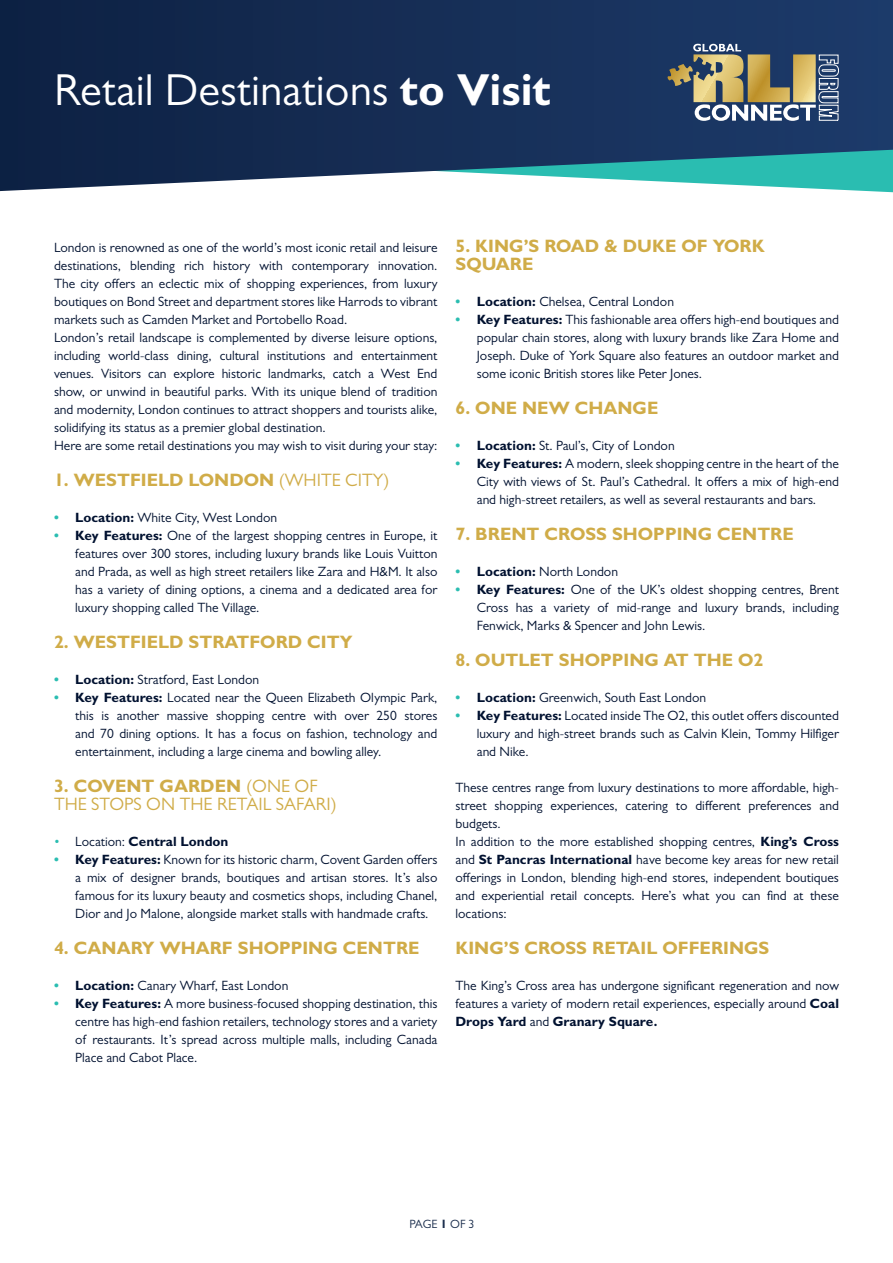
<style>
.page{position:relative;width:893px;height:1263px;background:#fff}
.page>*{position:absolute;margin:0;border:0;box-sizing:border-box;transform-origin:0 0}
.t1{font:45px "Gill Sans";color:#fff}
.t2{font:700 18px/18px "Gill Sans";color:#d0ac48}
.t3{font:18px/18px "Gill Sans";color:#d0ac48}
.t4{font:13.5px/18px "Gill Sans";color:#011130;text-align:justify}
.t5{font:700 13.5px "Gill Sans";color:#011130}
.t6{font:12px "Gill Sans";letter-spacing:-.005em;color:#1b2e4d}
.s1{font-weight:700}
.s2{font-weight:400}
.s3{font-weight:700;color:#2abdb1}
.s4{font-weight:400;color:#2abdb1}
</style>
<div class="page">
<svg style="left:0;top:0;width:893px;height:192px;background:#244264"></svg>
<svg style="left:668px;top:44px;width:171px;height:77px;background:#767b76"></svg>
<h1 class="t1" style="left:54px;top:64px;width:499px">Retail Destinations <span class="s1">to Visit</span></h1>
<p class="t4" style="left:54px;top:238px;width:385px;text-align:left">London is renowned as one of the world’s most iconic retail and leisure destinations, blending rich history with contemporary innovation.<br>The city offers an eclectic mix of shopping experiences, from luxury boutiques on Bond Street and department stores like Harrods to vibrant markets such as Camden Market and Portobello Road.<br>London’s retail landscape is complemented by diverse leisure options, including world-class dining, cultural institutions and entertainment venues. Visitors can explore historic landmarks, catch a West End show, or unwind in beautiful parks. With its unique blend of tradition and modernity, London continues to attract shoppers and tourists alike, solidifying its status as a premier global destination.<br>Here are some retail destinations you may wish to visit during your stay:</p>
<h2 class="t2" style="left:54px;top:471px;width:337px">1. WESTFIELD LONDON <span class="s2">(WHITE CITY)</span></h2>
<p class="t4" style="left:54px;top:508px;width:225px"><span class="s3">•</span> <span class="s1">Location:</span> White City, West London</p>
<p class="t4" style="left:75px;top:526px;width:364px;text-indent:-21px"><span class="s3">•</span> <span class="s1">Key Features:</span> One of the largest shopping centres in Europe, it features over 300 stores, including luxury brands like Louis Vuitton and Prada, as well as high street retailers like Zara and H&amp;M. It also has a variety of dining options, a cinema and a dedicated area for luxury shopping called The Village.</p>
<h2 class="t2" style="left:54px;top:633px;width:300px">2. WESTFIELD STRATFORD CITY</h2>
<p class="t4" style="left:54px;top:670px;width:207px"><span class="s3">•</span> <span class="s1">Location:</span> Stratford, East London</p>
<p class="t4" style="left:75px;top:688px;width:364px;text-indent:-21px"><span class="s3">•</span> <span class="s1">Key Features:</span> Located near the Queen Elizabeth Olympic Park, this is another massive shopping centre with over 250 stores and 70 dining options. It has a focus on fashion, technology and entertainment, including a large cinema and bowling alley.</p>
<h2 class="t3" style="left:54px;top:777px;width:284px"><span class="s1">3. COVENT GARDEN</span> (ONE OF<br>THE STOPS ON THE RETAIL SAFARI)</h2>
<p class="t5" style="left:54px;top:833px;width:176px"><span class="s4">•</span> <span class="s2">Location:</span> Central London</p>
<p class="t4" style="left:75px;top:850px;width:364px;text-indent:-21px"><span class="s3">•</span> <span class="s1">Key Features:</span> Known for its historic charm, Covent Garden offers a mix of designer brands, boutiques and artisan stores. It’s also famous for its luxury beauty and cosmetics shops, including Chanel, Dior and Jo Malone, alongside market stalls with handmade crafts.</p>
<h2 class="t2" style="left:54px;top:939px;width:367px">4. CANARY WHARF SHOPPING CENTRE</h2>
<p class="t4" style="left:54px;top:976px;width:236px"><span class="s3">•</span> <span class="s1">Location:</span> Canary Wharf, East London</p>
<p class="t4" style="left:75px;top:994px;width:364px;text-indent:-21px"><span class="s3">•</span> <span class="s1">Key Features:</span> A more business-focused shopping destination, this centre has high-end fashion retailers, technology stores and a variety of restaurants. It’s spread across multiple malls, including Canada Place and Cabot Place.</p>
<h2 class="t2" style="left:455px;top:237px;width:311px">5. KING’S ROAD &amp; DUKE OF YORK<br>SQUARE</h2>
<p class="t4" style="left:455px;top:292px;width:220px"><span class="s3">•</span> <span class="s1">Location:</span> Chelsea, Central London</p>
<p class="t4" style="left:477px;top:310px;width:364px;text-indent:-21px"><span class="s3">•</span> <span class="s1">Key Features:</span> This fashionable area offers high-end boutiques and popular chain stores, along with luxury brands like Zara Home and Joseph. Duke of York Square also features an outdoor market and some iconic British stores like Peter Jones.</p>
<h2 class="t2" style="left:455px;top:399px;width:204px">6. ONE NEW CHANGE</h2>
<p class="t4" style="left:455px;top:436px;width:221px"><span class="s3">•</span> <span class="s1">Location:</span> St. Paul’s, City of London</p>
<p class="t4" style="left:477px;top:454px;width:364px;text-indent:-21px"><span class="s3">•</span> <span class="s1">Key Features:</span> A modern, sleek shopping centre in the heart of the City with views of St. Paul’s Cathedral. It offers a mix of high-end and high-street retailers, as well as several restaurants and bars.</p>
<h2 class="t2" style="left:455px;top:525px;width:340px">7. BRENT CROSS SHOPPING CENTRE</h2>
<p class="t4" style="left:455px;top:562px;width:164px"><span class="s3">•</span> <span class="s1">Location:</span> North London</p>
<p class="t4" style="left:477px;top:580px;width:364px;text-indent:-21px"><span class="s3">•</span> <span class="s1">Key Features:</span> One of the UK’s oldest shopping centres, Brent Cross has a variety of mid-range and luxury brands, including Fenwick, Marks &amp; Spencer and John Lewis.</p>
<h2 class="t2" style="left:455px;top:651px;width:309px">8. OUTLET SHOPPING AT THE O2</h2>
<p class="t4" style="left:455px;top:688px;width:252px"><span class="s3">•</span> <span class="s1">Location:</span> Greenwich, South East London</p>
<p class="t4" style="left:477px;top:706px;width:364px;text-indent:-21px"><span class="s3">•</span> <span class="s1">Key Features:</span> Located inside The O2, this outlet offers discounted luxury and high-street brands such as Calvin Klein, Tommy Hilfiger and Nike.</p>
<p class="t4" style="left:455px;top:778px;width:385px;text-align:left">These centres range from luxury destinations to more affordable, high&shy;street shopping experiences, catering to different preferences and budgets.<br>In addition to the more established shopping centres, <span class="s1">King’s Cross </span>and <span class="s1">St Pancras International</span> have become key areas for new retail offerings in London, blending high-end stores, independent boutiques and experiential retail concepts. Here’s what you can find at these locations:</p>
<h2 class="t2" style="left:455px;top:939px;width:315px">KING’S CROSS RETAIL OFFERINGS</h2>
<p class="t4" style="left:455px;top:976px;width:385px">The King’s Cross area has undergone significant regeneration and now features a variety of modern retail experiences, especially around <span class="s1">Coal Drops Yard</span> and <span class="s1">Granary Square.</span></p>
<p class="t6" style="left:409px;top:1217px;width:67px">PAGE <span class="s1">1</span> OF 3</p>
</div>
